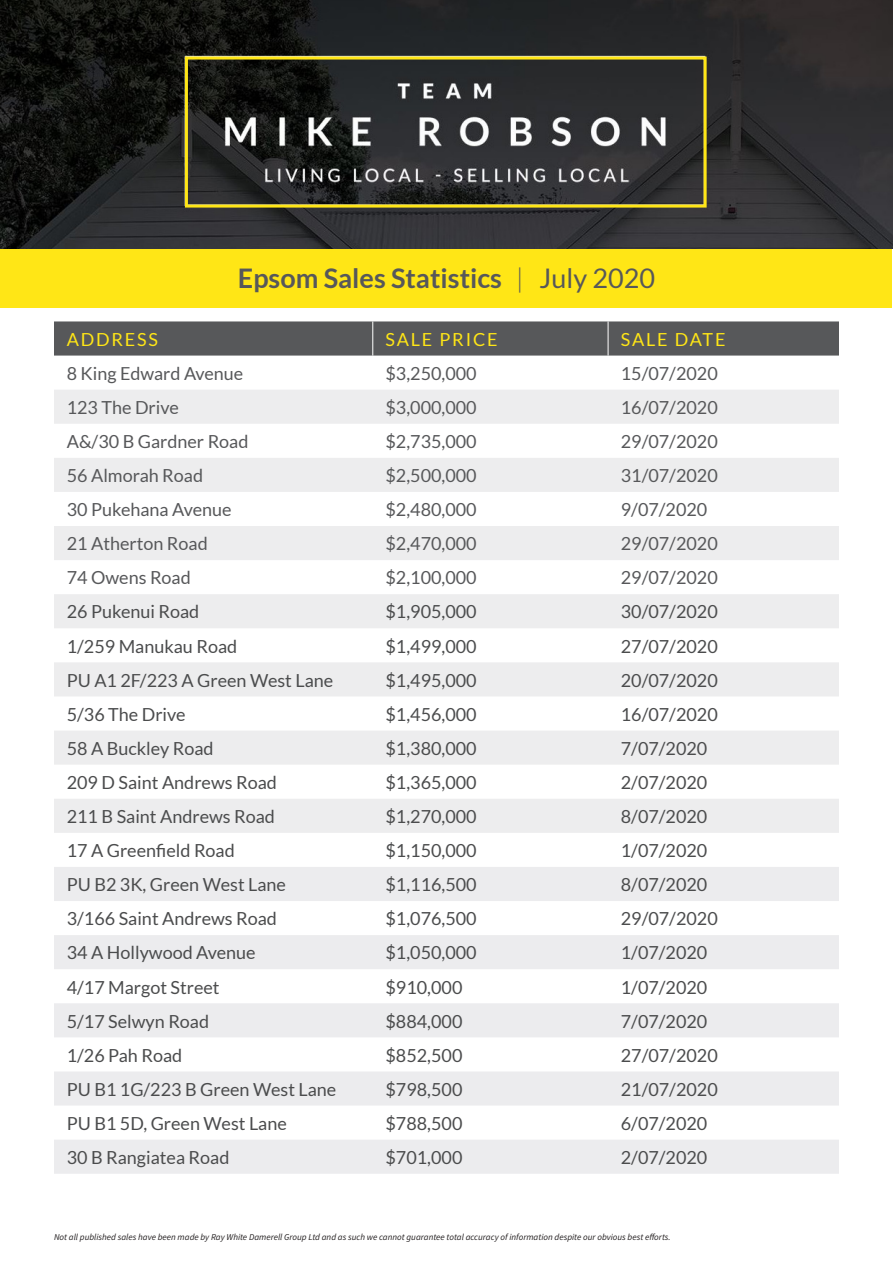
<style>
.page{position:relative;width:893px;height:1263px;background:#fff}
.page>*{position:absolute;margin:0;border:0;box-sizing:border-box;transform-origin:0 0}
.t1{font:700 27px "Lato";color:#57585a}
.t2{font:18px "Lato";color:#4b4c4d}
.t3{font:18px "Lato";color:#57585a}
.t4{font:18px "Lato";letter-spacing:.1em;color:#ffe616}
.Body_Copy_Centre{font:italic 9px "Source Sans Pro";color:#231f20}
.s1{font-weight:300}
.s2{font-weight:400}
</style>
<div class="page">
<div style="left:1px;top:248px;width:891px;height:60px;background:#ffe616"></div>
<img style="left:0;top:0;width:893px;height:249px">
<div style="left:185px;top:57px;width:522px;height:151px;border:3px solid #ffe616"></div>
<div style="left:54px;top:321px;width:785px;height:35px;background:#57585a"></div>
<svg style="left:54px;top:390px;width:785px;height:170px;fill:#ededee"></svg>
<svg style="left:54px;top:594px;width:785px;height:239px;fill:#ededee"></svg>
<svg style="left:54px;top:867px;width:785px;height:307px;fill:#ececee"></svg>
<hr style="left:372px;top:321px;width:1px;height:35px;background:#fff">
<hr style="left:608px;top:321px;width:1px;height:35px;background:#fff">
<p class="t1" style="left:238px;top:262px;width:419px">Epsom Sales Statistics <span class="s1">|</span> <span class="s2">July 2020</span></p>
<p class="t4" style="left:67px;top:329px;width:93px">ADDRESS</p>
<p class="t4" style="left:386px;top:329px;width:114px">SALE PRICE</p>
<p class="t4" style="left:621px;top:329px;width:106px">SALE DATE</p>
<p class="t3" style="left:67px;top:363px;width:178px">8 King Edward Avenue</p>
<p class="t3" style="left:386px;top:363px;width:93px">$3,250,000</p>
<p class="t3" style="left:621px;top:363px;width:98px">15/07/2020</p>
<p class="t3" style="left:67px;top:397px;width:114px">123 The Drive</p>
<p class="t3" style="left:386px;top:397px;width:93px">$3,000,000</p>
<p class="t3" style="left:621px;top:397px;width:98px">16/07/2020</p>
<p class="t3" style="left:67px;top:431px;width:183px">A&amp;/30 B Gardner Road</p>
<p class="t3" style="left:386px;top:431px;width:93px">$2,735,000</p>
<p class="t3" style="left:621px;top:431px;width:98px">29/07/2020</p>
<p class="t3" style="left:67px;top:466px;width:138px">56 Almorah Road</p>
<p class="t3" style="left:386px;top:466px;width:93px">$2,500,000</p>
<p class="t3" style="left:621px;top:466px;width:98px">31/07/2020</p>
<p class="t3" style="left:67px;top:500px;width:166px">30 Pukehana Avenue</p>
<p class="t3" style="left:386px;top:500px;width:93px">$2,480,000</p>
<p class="t3" style="left:621px;top:500px;width:88px">9/07/2020</p>
<p class="t3" style="left:67px;top:534px;width:142px">21 Atherton Road</p>
<p class="t3" style="left:386px;top:534px;width:93px">$2,470,000</p>
<p class="t3" style="left:621px;top:534px;width:98px">29/07/2020</p>
<p class="t3" style="left:67px;top:568px;width:126px">74 Owens Road</p>
<p class="t3" style="left:386px;top:568px;width:93px">$2,100,000</p>
<p class="t3" style="left:621px;top:568px;width:98px">29/07/2020</p>
<p class="t2" style="left:67px;top:602px;width:134px">26 Pukenui Road</p>
<p class="t2" style="left:386px;top:602px;width:93px">$1,905,000</p>
<p class="t2" style="left:621px;top:602px;width:98px">30/07/2020</p>
<p class="t2" style="left:67px;top:636px;width:172px">1/259 Manukau Road</p>
<p class="t2" style="left:386px;top:636px;width:93px">$1,499,000</p>
<p class="t2" style="left:621px;top:636px;width:98px">27/07/2020</p>
<p class="t2" style="left:67px;top:670px;width:268px">PU A1 2F/223 A Green West Lane</p>
<p class="t2" style="left:386px;top:670px;width:93px">$1,495,000</p>
<p class="t2" style="left:621px;top:670px;width:98px">20/07/2020</p>
<p class="t2" style="left:67px;top:704px;width:120px">5/36 The Drive</p>
<p class="t2" style="left:386px;top:704px;width:93px">$1,456,000</p>
<p class="t2" style="left:621px;top:704px;width:98px">16/07/2020</p>
<p class="t2" style="left:67px;top:738px;width:148px">58 A Buckley Road</p>
<p class="t2" style="left:386px;top:738px;width:93px">$1,380,000</p>
<p class="t2" style="left:621px;top:738px;width:88px">7/07/2020</p>
<p class="t2" style="left:67px;top:772px;width:212px">209 D Saint Andrews Road</p>
<p class="t2" style="left:386px;top:772px;width:93px">$1,365,000</p>
<p class="t2" style="left:621px;top:772px;width:88px">2/07/2020</p>
<p class="t2" style="left:67px;top:806px;width:210px">211 B Saint Andrews Road</p>
<p class="t2" style="left:386px;top:806px;width:93px">$1,270,000</p>
<p class="t2" style="left:621px;top:806px;width:88px">8/07/2020</p>
<p class="t2" style="left:67px;top:840px;width:170px">17 A Greenfield Road</p>
<p class="t2" style="left:386px;top:840px;width:93px">$1,150,000</p>
<p class="t2" style="left:621px;top:840px;width:88px">1/07/2020</p>
<p class="t2" style="left:67px;top:875px;width:221px">PU B2 3K, Green West Lane</p>
<p class="t2" style="left:386px;top:875px;width:93px">$1,116,500</p>
<p class="t2" style="left:621px;top:875px;width:88px">8/07/2020</p>
<p class="t2" style="left:67px;top:909px;width:212px">3/166 Saint Andrews Road</p>
<p class="t2" style="left:386px;top:909px;width:93px">$1,076,500</p>
<p class="t2" style="left:621px;top:909px;width:98px">29/07/2020</p>
<p class="t2" style="left:67px;top:943px;width:190px">34 A Hollywood Avenue</p>
<p class="t2" style="left:386px;top:943px;width:93px">$1,050,000</p>
<p class="t2" style="left:621px;top:943px;width:88px">1/07/2020</p>
<p class="t2" style="left:67px;top:977px;width:154px">4/17 Margot Street</p>
<p class="t2" style="left:386px;top:977px;width:78px">$910,000</p>
<p class="t2" style="left:621px;top:977px;width:88px">1/07/2020</p>
<p class="t2" style="left:67px;top:1011px;width:144px">5/17 Selwyn Road</p>
<p class="t2" style="left:386px;top:1011px;width:78px">$884,000</p>
<p class="t2" style="left:621px;top:1011px;width:88px">7/07/2020</p>
<p class="t2" style="left:67px;top:1045px;width:117px">1/26 Pah Road</p>
<p class="t2" style="left:386px;top:1045px;width:78px">$852,500</p>
<p class="t2" style="left:621px;top:1045px;width:98px">27/07/2020</p>
<p class="t2" style="left:67px;top:1079px;width:271px">PU B1 1G/223 B Green West Lane</p>
<p class="t2" style="left:386px;top:1079px;width:78px">$798,500</p>
<p class="t2" style="left:621px;top:1079px;width:98px">21/07/2020</p>
<p class="t2" style="left:67px;top:1113px;width:222px">PU B1 5D, Green West Lane</p>
<p class="t2" style="left:386px;top:1113px;width:78px">$788,500</p>
<p class="t2" style="left:621px;top:1113px;width:88px">6/07/2020</p>
<p class="t2" style="left:67px;top:1147px;width:164px">30 B Rangiatea Road</p>
<p class="t2" style="left:386px;top:1147px;width:78px">$701,000</p>
<p class="t2" style="left:621px;top:1147px;width:88px">2/07/2020</p>
<p class="Body_Copy_Centre" style="left:54px;top:1232px;width:618px">Not all published sales have been made by Ray White Damerell Group Ltd and as such we cannot guarantee total accuracy of information despite our obvious best efforts.</p>
</div>
